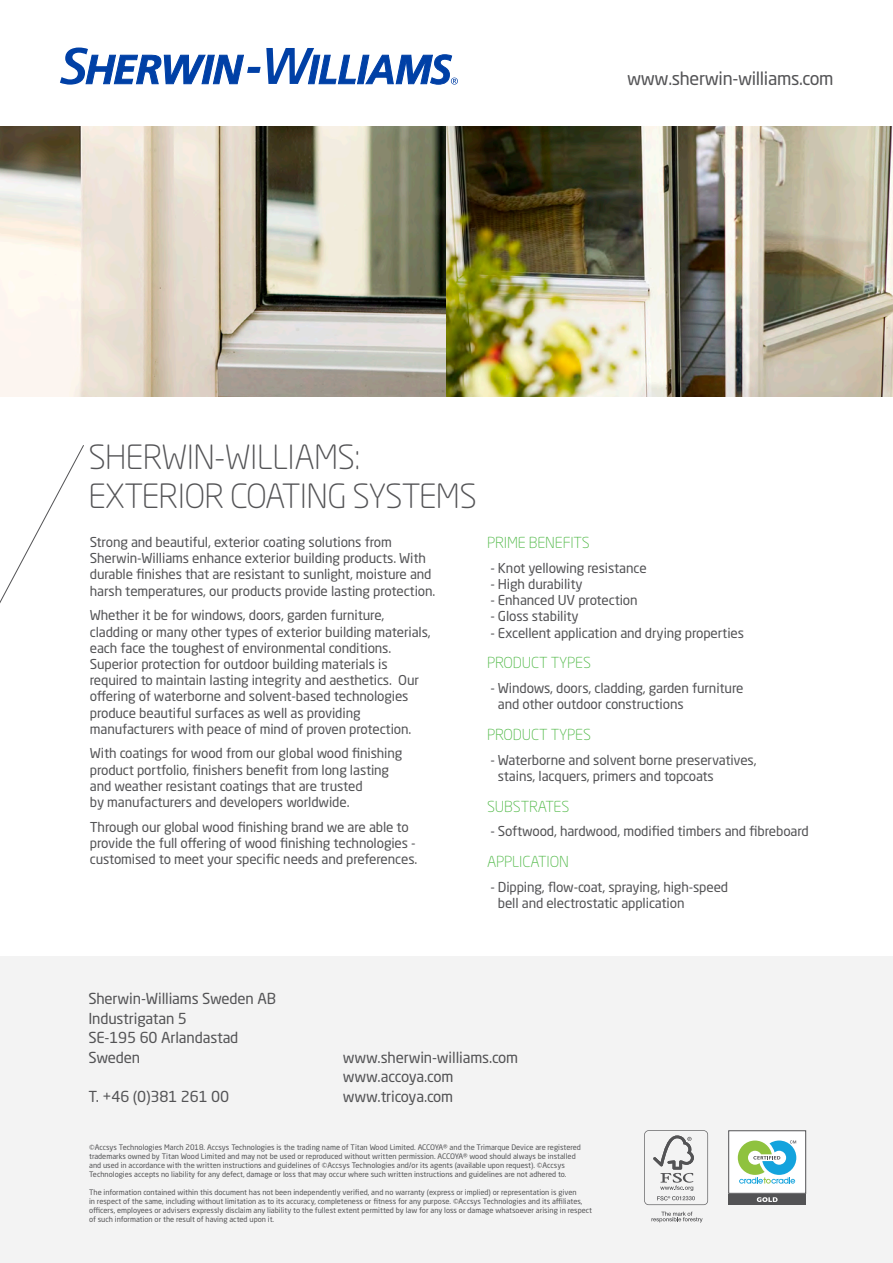
<style>
.page{position:relative;width:893px;height:1263px;background:#fff}
.page>*{position:absolute;margin:0;border:0;box-sizing:border-box;transform-origin:0 0}
.t1{font:300 33px/39.2px "Neo Sans W1 G";letter-spacing:-.02em;color:#535355}
.t2{font:18px "Neo Sans W1 G";letter-spacing:-.02em;color:#535355}
.t3{font:15px/19.5px "Neo Sans W1 G";letter-spacing:-.01em;color:#535355}
.t4{font:300 15px "Neo Sans W1 G";letter-spacing:-.01em;color:#51b948}
.t5{font:13.5px/16.2px "Neo Sans W1 G";letter-spacing:-.01em;color:#535355}
.t6{font:7.5px/9px "Neo Sans W1 G";color:#535355}
</style>
<div class="page">
<div style="left:0;top:957px;width:893px;height:306px;background:#f3f3f3"></div>
<img style="left:0;top:126px;width:893px;height:270px">
<svg style="left:0;top:445px;width:84px;height:158px"></svg>
<svg style="left:651px;top:1211px;width:52px;height:11px"></svg>
<svg style="left:644px;top:1130px;width:64px;height:75px"></svg>
<div style="left:728px;top:1194px;width:78px;height:11px;background:#535355"></div>
<svg style="left:728px;top:1130px;width:78px;height:64px"></svg>
<div style="left:730px;top:1132px;width:74px;height:60px;background:#fff"></div>
<svg style="left:738px;top:1140px;width:58px;height:43px"></svg>
<svg style="left:757px;top:1197px;width:21px;height:5px"></svg>
<svg style="left:60px;top:48px;width:398px;height:37px"></svg>
<p class="t2" style="left:627px;top:67px;width:208px">www.sherwin-williams.com</p>
<p class="t1" style="left:88px;top:437px;width:390px">SHERWIN-WILLIAMS:<br>EXTERIOR COATING SYSTEMS</p>
<p class="t5" style="left:90px;top:534px;width:347px">Strong and beautiful, exterior coating solutions from Sherwin-Williams enhance exterior building products. With durable finishes that are resistant to sunlight, moisture and harsh temperatures, our products provide lasting protection.</p>
<p class="t5" style="left:90px;top:607px;width:342px">Whether it be for windows, doors, garden furniture, cladding or many other types of exterior building materials, each face the toughest of environmental conditions.<br>Superior protection for outdoor building materials is required to maintain lasting integrity and aesthetics. Our offering of waterborne and solvent-based technologies produce beautiful surfaces as well as providing manufacturers with peace of mind of proven protection.</p>
<p class="t5" style="left:90px;top:745px;width:314px">With coatings for wood from our global wood finishing product portfolio, finishers benefit from long lasting and weather resistant coatings that are trusted<br>by manufacturers and developers worldwide.</p>
<p class="t5" style="left:90px;top:818px;width:329px">Through our global wood finishing brand we are able to provide the full offering of wood finishing technologies - customised to meet your specific needs and preferences.</p>
<p class="t4" style="left:487px;top:533px;width:104px">PRIME BENEFITS</p>
<p class="t5" style="left:490px;top:560px;width:158px">- Knot yellowing resistance</p>
<p class="t5" style="left:490px;top:576px;width:94px">- High durability</p>
<p class="t5" style="left:490px;top:592px;width:149px">- Enhanced UV protection</p>
<p class="t5" style="left:490px;top:608px;width:90px">- Gloss stability</p>
<p class="t5" style="left:490px;top:624px;width:255px">- Excellent application and drying properties</p>
<p class="t4" style="left:487px;top:654px;width:105px">PRODUCT TYPES</p>
<p class="t5" style="left:498px;top:680px;width:247px;text-indent:-8px">- Windows, doors, cladding, garden furniture and other outdoor constructions</p>
<p class="t4" style="left:487px;top:725px;width:105px">PRODUCT TYPES</p>
<p class="t5" style="left:498px;top:751px;width:260px;text-indent:-8px">- Waterborne and solvent borne preservatives, stains, lacquers, primers and topcoats</p>
<p class="t4" style="left:487px;top:797px;width:84px">SUBSTRATES</p>
<p class="t5" style="left:490px;top:823px;width:320px">- Softwood, hardwood, modified timbers and fibreboard</p>
<p class="t4" style="left:487px;top:852px;width:83px">APPLICATION</p>
<p class="t5" style="left:498px;top:879px;width:232px;text-indent:-8px">- Dipping, flow-coat, spraying, high-speed bell and electrostatic application</p>
<p class="t3" style="left:88px;top:989px;width:189px">Sherwin-Williams Sweden AB</p>
<p class="t3" style="left:88px;top:1008px;width:152px">Industrigatan 5<br>SE-195 60 Arlandastad<br>Sweden</p>
<p class="t3" style="left:88px;top:1086px;width:142px">T. +46 (0)381 261 00</p>
<p class="t3" style="left:343px;top:1047px;width:177px">www.sherwin-williams.com</p>
<p class="t3" style="left:343px;top:1067px;width:112px">www.accoya.com</p>
<p class="t3" style="left:343px;top:1086px;width:112px">www.tricoya.com</p>
<p class="t6" style="left:89px;top:1143px;width:493px">©Accsys Technologies March 2018. Accsys Technologies is the trading name of Titan Wood Limited. ACCOYA® and the Trimarque Device are registered trademarks owned by Titan Wood Limited and may not be used or reproduced without written permission. ACCOYA® wood should always be installed and used in accordance with the written instructions and guidelines of ©Accsys Technologies and/or its agents (available upon request). ©Accsys Technologies accepts no liability for any defect, damage or loss that may occur where such written instructions and guidelines are not adhered to.</p>
<p class="t6" style="left:89px;top:1188px;width:504px">The information contained within this document has not been independently verified, and no warranty (express or implied) or representation is given<br>in respect of the same, including without limitation as to its accuracy, completeness or fitness for any purpose. ©Accsys Technologies and its affiliates, officers, employees or advisers expressly disclaim any liability to the fullest extent permitted by law for any loss or damage whatsoever arising in respect of such information or the result of having acted upon it.</p>
</div>
